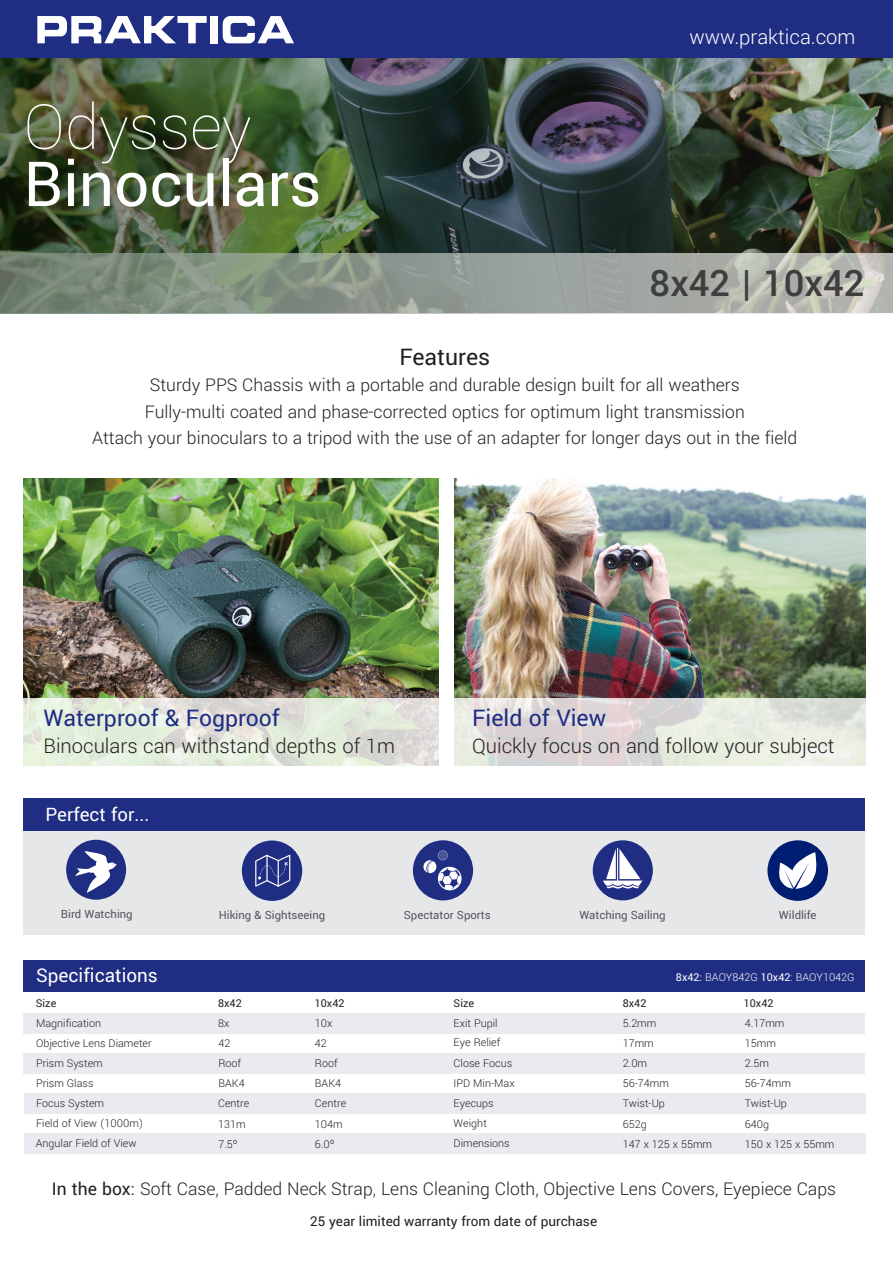
<style>
.page{position:relative;width:893px;height:1263px;background:#fff}
.page>*{position:absolute;margin:0;border:0;box-sizing:border-box;transform-origin:0 0}
.t1{font:69px "Yantramanav";color:#fff}
.t2{font:100 69px "Yantramanav";color:#fff}
.t3{font:500 40.5px "Yantramanav";color:#3e3e3f}
.t4{font:25.5px "Yantramanav";color:#1f2d82}
.t5{font:25.5px "Yantramanav";color:#231f20}
.t6{font:300 22.5px "Yantramanav";color:#231f20}
.t7{font:300 22.5px "Yantramanav";color:#fff}
.t8{font:21px "Yantramanav";color:#fff}
.t9{font:20.55px "Yantramanav";color:#fff}
.t10{font:300 19.5px/26.4px "Yantramanav";color:#231f20;text-align:center}
.t11{font:15px "Yantramanav";color:#231f20}
.t12{font:12.6px "Yantramanav";color:#54555a}
.t13{font:300 12px/20.1px "Yantramanav";color:#231f20}
.t14{font:300 12px "Yantramanav";color:#fff}
.t15{font:12px "Yantramanav";color:#231f20}
.s1{font-weight:400}
</style>
<div class="page">
<img style="left:0;top:57px;width:893px;height:257px">
<div style="left:23px;top:802px;width:842px;height:133px;background:#e6e7e9"></div>
<img style="left:23px;top:478px;width:415px;height:220px">
<div style="left:0;top:0;width:893px;height:57px;background:#1f2d82"></div>
<svg style="left:37px;top:16px;width:170px;height:27px"></svg>
<div style="left:211px;top:16px;width:7px;height:27px;background:#fff"></div>
<svg style="left:223px;top:16px;width:71px;height:27px"></svg>
<div style="left:66px;top:840px;width:60px;height:60px;background:#1f2d82;border-radius:50%"></div>
<svg style="left:75px;top:851px;width:42px;height:42px"></svg>
<div style="left:242px;top:840px;width:60px;height:61px;background:#1f2d82;border-radius:50%"></div>
<svg style="left:255px;top:855px;width:35px;height:32px"></svg>
<div style="left:413px;top:840px;width:60px;height:60px;background:#1f2d82;border-radius:50%"></div>
<svg style="left:423px;top:850px;width:39px;height:40px"></svg>
<div style="left:593px;top:840px;width:60px;height:60px;background:#1f2d82;border-radius:50%"></div>
<svg style="left:603px;top:848px;width:40px;height:41px"></svg>
<div style="left:767px;top:840px;width:61px;height:61px;background:#001e71;border-radius:50%"></div>
<svg style="left:779px;top:852px;width:38px;height:37px"></svg>
<svg style="left:23px;top:698px;width:416px;height:68px;fill:#e2ecd9"></svg>
<img style="left:454px;top:478px;width:411px;height:220px">
<div style="left:23px;top:798px;width:842px;height:33px;background:#1f2d82"></div>
<svg style="left:454px;top:698px;width:412px;height:68px"></svg>
<div style="left:23px;top:1013px;width:842px;height:20px;background:#e9ebf1"></div>
<div style="left:23px;top:1053px;width:842px;height:20px;background:#e9ebf1"></div>
<div style="left:24px;top:1093px;width:841px;height:20px;background:#e9ebf1"></div>
<div style="left:24px;top:1134px;width:841px;height:20px;background:#e9ebf1"></div>
<div style="left:23px;top:961px;width:842px;height:31px;background:#1f2d82"></div>
<h1 class="t2" style="left:23px;top:86px;width:229px">Odyssey</h1>
<h1 class="t1" style="left:23px;top:142px;width:299px">Binoculars</h1>
<h3 class="t7" style="left:690px;top:23px;width:167px">www.praktica.com</h3>
<h2 class="t3" style="left:650px;top:259px;width:216px">8x42 | 10x42</h2>
<h3 class="t5" style="left:399px;top:341px;width:92px">Features</h3>
<p class="t10" style="left:92px;top:372px;width:706px">Sturdy PPS Chassis with a portable and durable design built for all weathers<br>Fully-multi coated and phase-corrected optics for optimum light transmission<br>Attach your binoculars to a tripod with the use of an adapter for longer days out in the field</p>
<h3 class="t4" style="left:43px;top:702px;width:238px">Waterproof &amp; Fogproof</h3>
<h3 class="t6" style="left:43px;top:732px;width:353px">Binoculars can withstand depths of 1m</h3>
<h3 class="t9" style="left:45px;top:802px;width:105px">Perfect for...</h3>
<h3 class="t4" style="left:472px;top:702px;width:135px">Field of View</h3>
<h3 class="t6" style="left:472px;top:732px;width:364px">Quickly focus on and follow your subject</h3>
<p class="t12" style="left:61px;top:906px;width:73px">Bird Watching</p>
<p class="t12" style="left:219px;top:907px;width:108px">Hiking &amp; Sightseeing</p>
<p class="t12" style="left:404px;top:907px;width:88px">Spectator Sports</p>
<p class="t12" style="left:579px;top:907px;width:88px">Watching Sailing</p>
<p class="t12" style="left:779px;top:907px;width:39px">Wildlife</p>
<h3 class="t8" style="left:36px;top:962px;width:123px">Specifications</h3>
<p class="t14" style="left:676px;top:969px;width:180px"><span class="s1">8x42:</span> BAOY842G <span class="s1">10x42</span>: BAOY1042G</p>
<p class="t15" style="left:36px;top:996px;width:22px">Size</p>
<p class="t15" style="left:218px;top:996px;width:25px">8x42</p>
<p class="t15" style="left:315px;top:996px;width:31px">10x42</p>
<p class="t15" style="left:454px;top:996px;width:22px">Size</p>
<p class="t13" style="left:218px;top:1013px;width:13px">8x</p>
<p class="t13" style="left:315px;top:1013px;width:19px">10x</p>
<p class="t13" style="left:623px;top:1014px;width:35px">5.2mm</p>
<p class="t13" style="left:745px;top:1013px;width:41px">4.17mm</p>
<p class="t13" style="left:623px;top:1033px;width:33px">17mm</p>
<p class="t13" style="left:745px;top:1033px;width:91px">15mm<br>2.5m<br>56-74mm<br>Twist-Up<br>640g<br>150 x 125 x 55mm</p>
<p class="t15" style="left:623px;top:996px;width:25px">8x42</p>
<p class="t15" style="left:744px;top:996px;width:31px">10x42</p>
<p class="t13" style="left:454px;top:1013px;width:48px;line-height:19.6px">Exit Pupil<br>Eye Relief</p>
<p class="t13" style="left:454px;top:1053px;width:62px">Close Focus<br>IPD Min-Max<br>Eyecups<br>Weight</p>
<p class="t13" style="left:36px;top:1014px;width:117px;line-height:19.2px">Magnification<br>Objective Lens Diameter</p>
<p class="t13" style="left:36px;top:1053px;width:109px">Prism System<br>Prism Glass<br>Focus System<br>Field of View (1000m)</p>
<p class="t13" style="left:218px;top:1033px;width:28px">42<br>Roof<br>BAK4</p>
<p class="t13" style="left:315px;top:1033px;width:28px">42<br>Roof<br>BAK4</p>
<p class="t13" style="left:623px;top:1054px;width:91px">2.0m<br>56-74mm<br>Twist-Up<br>652g<br>147 x 125 x 55mm</p>
<p class="t13" style="left:218px;top:1093px;width:33px">Centre<br>131m<br>7.5º</p>
<p class="t13" style="left:315px;top:1093px;width:33px">Centre<br>104m<br>6.0º</p>
<p class="t13" style="left:36px;top:1134px;width:102px">Angular Field of View</p>
<p class="t13" style="left:454px;top:1134px;width:58px">Dimensions</p>
<h3 class="t10" style="left:52px;top:1176px;width:786px"><span class="s1">In the box:</span> Soft Case, Padded Neck Strap, Lens Cleaning Cloth, Objective Lens Covers, Eyepiece Caps</h3>
<p class="t11" style="left:310px;top:1212px;width:288px">25 year limited warranty from date of purchase</p>
</div>
